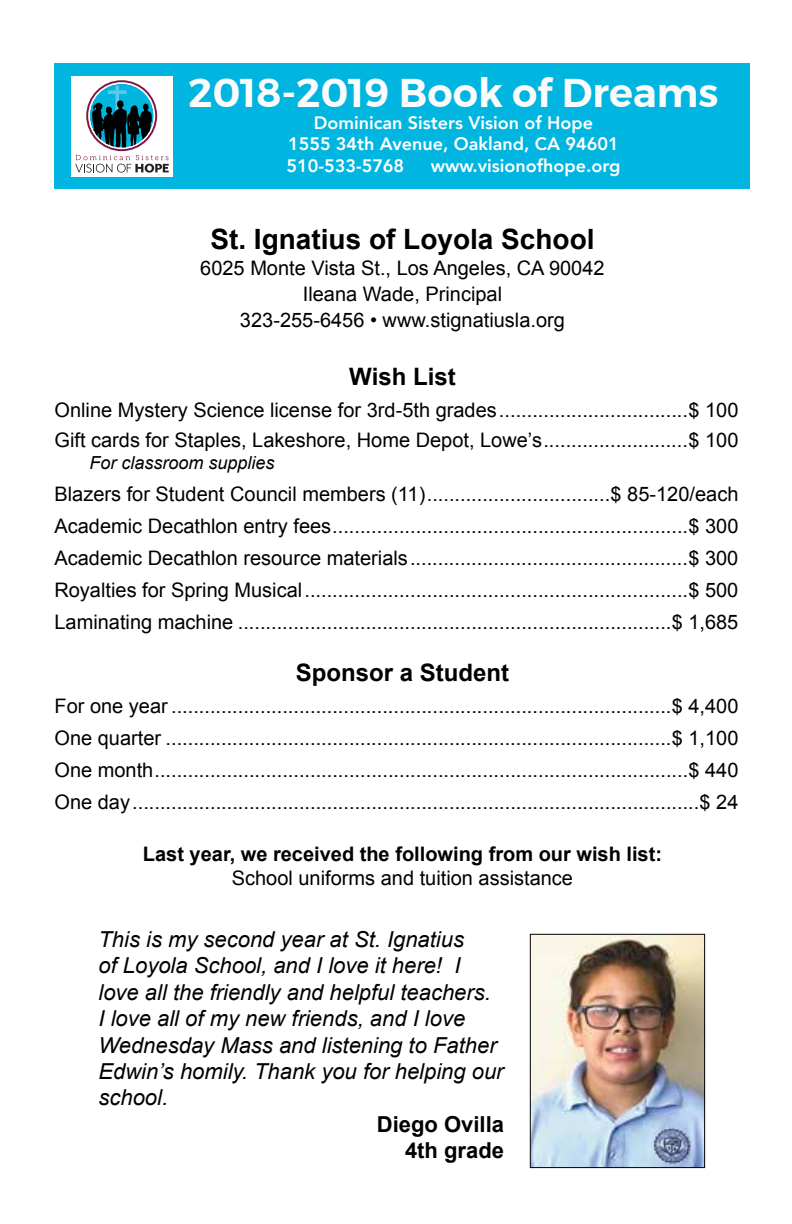
<style>
.page{position:relative;width:792px;height:1224px;background:#fff}
.page>*{position:absolute;margin:0;border:0;box-sizing:border-box;transform-origin:0 0}
.t1{font:600 40px "Montserrat";color:#fbfbfb}
.t2{font:700 28px "Arial";color:#000}
.t3{font:700 24px "Arial";color:#000}
.t4{font:italic 22px/26.4px "Arial";color:#000}
.t5{font:700 22px/26.4px "Arial";color:#000;text-align:right}
.t6{font:20px/32px "Arial";color:#000;text-align:justify}
.t7{font:700 20px "Arial";color:#000}
.t8{font:800 18px/21.6px "Avenir";color:#fff}
.t9{font:italic 18px "Arial";color:#000}
</style>
<div class="page">
<img style="left:532px;top:936px;width:171px;height:230px">
<div style="left:530px;top:934px;width:175px;height:234px;border:1px solid #000"></div>
<div style="left:54px;top:63px;width:696px;height:126px;background:#00b5df"></div>
<div style="left:71px;top:76px;width:101px;height:101px;background:#fff"></div>
<svg style="left:75px;top:80px;width:94px;height:93px"></svg>
<h1 class="t1" style="left:189px;top:61px;width:531px">2018-2019 Book of Dreams</h1>
<p class="t8" style="left:286px;top:112px;width:334px;text-indent:27px">Dominican Sisters Vision of Hope<br>1555 34th Avenue, Oakland, CA 94601<br>510-533-5768</p>
<p class="t8" style="left:431px;top:155px;width:191px">www.visionofhope.org</p>
<h2 class="t2" style="left:210px;top:221px;width:386px">St. Ignatius of Loyola School</h2>
<p class="t6" style="left:200px;top:256px;width:406px;line-height:26px;text-align:center">6025 Monte Vista St., Los Angeles, CA 90042<br>Ileana Wade, Principal<br>323-255-6456 • www.stignatiusla.org</p>
<p class="t3" style="left:349px;top:361px;width:108px">Wish List</p>
<p class="t6" style="left:54px;top:395px;width:685px;line-height:30px">Online Mystery Science license for 3rd-5th grades..................................$ 100<br>Gift cards for Staples, Lakeshore, Home Depot, Lowe’s..........................$ 100</p>
<p class="t9" style="left:90px;top:451px;width:187px">For classroom supplies</p>
<p class="t6" style="left:54px;top:478px;width:686px">Blazers for Student Council members (11).................................$ 85-120/each Academic Decathlon entry fees................................................................$ 300<br>Academic Decathlon resource materials..................................................$ 300<br>Royalties for Spring Musical.....................................................................$ 500<br>Laminating machine ..............................................................................$ 1,685</p>
<p class="t3" style="left:296px;top:657px;width:215px">Sponsor a Student</p>
<p class="t6" style="left:54px;top:690px;width:685px">For one year ..........................................................................................$ 4,400<br>One quarter ...........................................................................................$ 1,100<br>One month................................................................................................$ 440<br>One day......................................................................................................$ 24</p>
<p class="t7" style="left:143px;top:841px;width:521px">Last year, we received the following from our wish list:</p>
<p class="t6" style="left:232px;top:862px;width:343px">School uniforms and tuition assistance</p>
<p class="t4" style="left:98px;top:926px;width:407px">This is my second year at St. Ignatius<br>of Loyola School, and I love it here! I love all the friendly and helpful teachers.<br>I love all of my new friends, and I love Wednesday Mass and listening to Father Edwin’s homily. Thank you for helping our school.</p>
<p class="t5" style="left:377px;top:1112px;width:129px">Diego Ovilla<br>4th grade</p>
</div>
